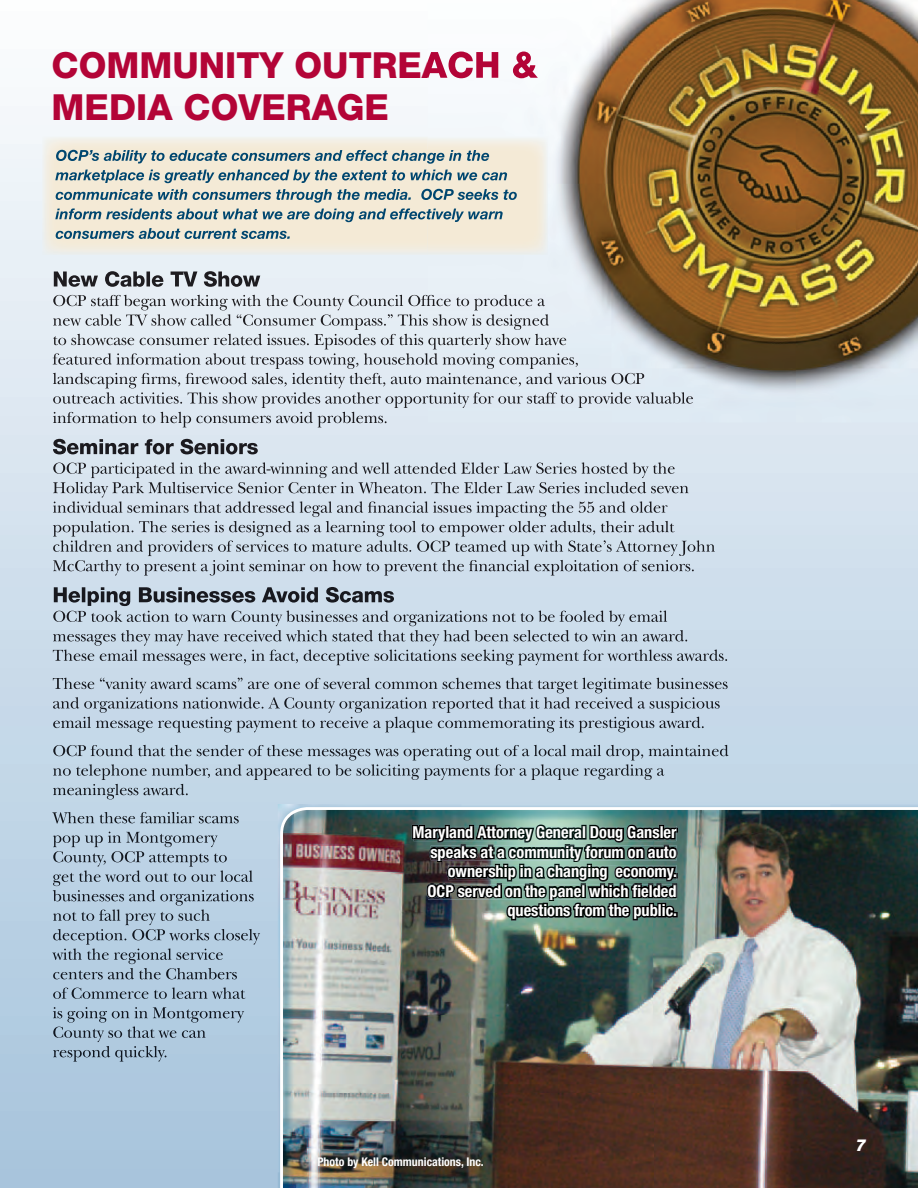
<style>
.page{position:relative;width:918px;height:1188px;background:#fff}
.page>*{position:absolute;margin:0;border:0;box-sizing:border-box;transform-origin:0 0}
.t1{font:800 36px/42px "Helvetica Neue LT Std";color:#b30437}
.t2{font:700 condensed 16.5px/19.5px "Helvetica Neue LT Std";color:#fff;text-align:right}
.t3{font:italic 800 16.5px "Helvetica Neue LT Std";color:#fff}
.t4{font:700 condensed 12px "Helvetica Neue LT Std";color:#fff}
</style>
<div class="page">
<div style="left:0;top:0;width:918px;height:1188px;background:linear-gradient(to bottom,#fbfcfd,#a5c3dc)"></div>
<img style="left:280px;top:807px;width:638px;height:381px">
<img style="left:54px;top:271px;width:206px;height:16px">
<img style="left:53px;top:295px;width:375px;height:15px">
<img style="left:53px;top:314px;width:375px;height:16px">
<img style="left:53px;top:334px;width:375px;height:15px">
<img style="left:53px;top:353px;width:375px;height:16px">
<img style="left:53px;top:373px;width:375px;height:15px">
<img style="left:53px;top:392px;width:375px;height:16px">
<img style="left:53px;top:412px;width:334px;height:15px">
<img style="left:53px;top:439px;width:205px;height:15px">
<img style="left:53px;top:462px;width:622px;height:16px">
<img style="left:53px;top:482px;width:636px;height:16px">
<img style="left:53px;top:501px;width:615px;height:16px">
<img style="left:53px;top:521px;width:622px;height:16px">
<img style="left:53px;top:540px;width:663px;height:16px">
<img style="left:53px;top:560px;width:641px;height:16px">
<img style="left:54px;top:587px;width:340px;height:19px">
<img style="left:53px;top:611px;width:615px;height:15px">
<img style="left:53px;top:630px;width:635px;height:16px">
<img style="left:53px;top:650px;width:675px;height:15px">
<img style="left:53px;top:678px;width:675px;height:15px">
<img style="left:53px;top:697px;width:667px;height:16px">
<img style="left:53px;top:717px;width:652px;height:15px">
<img style="left:53px;top:745px;width:676px;height:16px">
<img style="left:53px;top:764px;width:611px;height:16px">
<img style="left:53px;top:784px;width:136px;height:16px">
<img style="left:52px;top:812px;width:187px;height:12px">
<img style="left:53px;top:832px;width:165px;height:15px">
<img style="left:53px;top:851px;width:174px;height:16px">
<img style="left:53px;top:870px;width:200px;height:16px">
<img style="left:53px;top:890px;width:201px;height:16px">
<img style="left:53px;top:909px;width:157px;height:16px">
<img style="left:53px;top:929px;width:207px;height:16px">
<img style="left:52px;top:948px;width:172px;height:16px">
<img style="left:53px;top:968px;width:184px;height:11px">
<img style="left:53px;top:987px;width:192px;height:12px">
<img style="left:53px;top:1007px;width:191px;height:16px">
<img style="left:53px;top:1026px;width:153px;height:16px">
<img style="left:53px;top:1046px;width:113px;height:16px">
<img style="left:412px;top:825px;width:266px;height:18px">
<img style="left:558px;top:826px;width:119px;height:15px">
<img style="left:429px;top:844px;width:249px;height:18px">
<img style="left:521px;top:846px;width:156px;height:13px">
<img style="left:447px;top:864px;width:231px;height:18px">
<img style="left:448px;top:865px;width:160px;height:15px">
<img style="left:427px;top:883px;width:250px;height:18px">
<img style="left:549px;top:885px;width:128px;height:14px">
<img style="left:506px;top:903px;width:172px;height:17px">
<img style="left:42px;top:137px;width:386px;height:118px">
<img style="left:56px;top:150px;width:372px;height:14px">
<img style="left:55px;top:170px;width:373px;height:13px">
<img style="left:56px;top:189px;width:372px;height:14px">
<img style="left:55px;top:208px;width:373px;height:14px">
<img style="left:56px;top:228px;width:234px;height:11px">
<img style="left:428px;top:0;width:490px;height:423px">
<img style="left:428px;top:295px;width:117px;height:15px">
<img style="left:428px;top:314px;width:121px;height:16px">
<img style="left:428px;top:334px;width:139px;height:15px">
<img style="left:428px;top:353px;width:151px;height:16px">
<img style="left:428px;top:373px;width:217px;height:15px">
<img style="left:428px;top:392px;width:266px;height:16px">
<img style="left:428px;top:52px;width:110px;height:26px">
<img style="left:428px;top:150px;width:62px;height:14px">
<img style="left:428px;top:170px;width:80px;height:13px">
<img style="left:428px;top:189px;width:89px;height:14px">
<img style="left:428px;top:208px;width:76px;height:14px">
<h1 class="t1" style="left:52px;top:44px;width:487px">COMMUNITY OUTREACH &amp;<br>MEDIA COVERAGE</h1>
<p class="t2" style="left:412px;top:822px;width:266px">Maryland Attorney General Doug Gansler speaks at a community forum on auto ownership in a changing economy.<br>OCP served on the panel which fielded questions from the public.</p>
<p class="t4" style="left:317px;top:1154px;width:168px">Photo by Kell Communications, Inc.</p>
<p class="t3" style="left:856px;top:1135px;width:12px">7</p>
</div>
